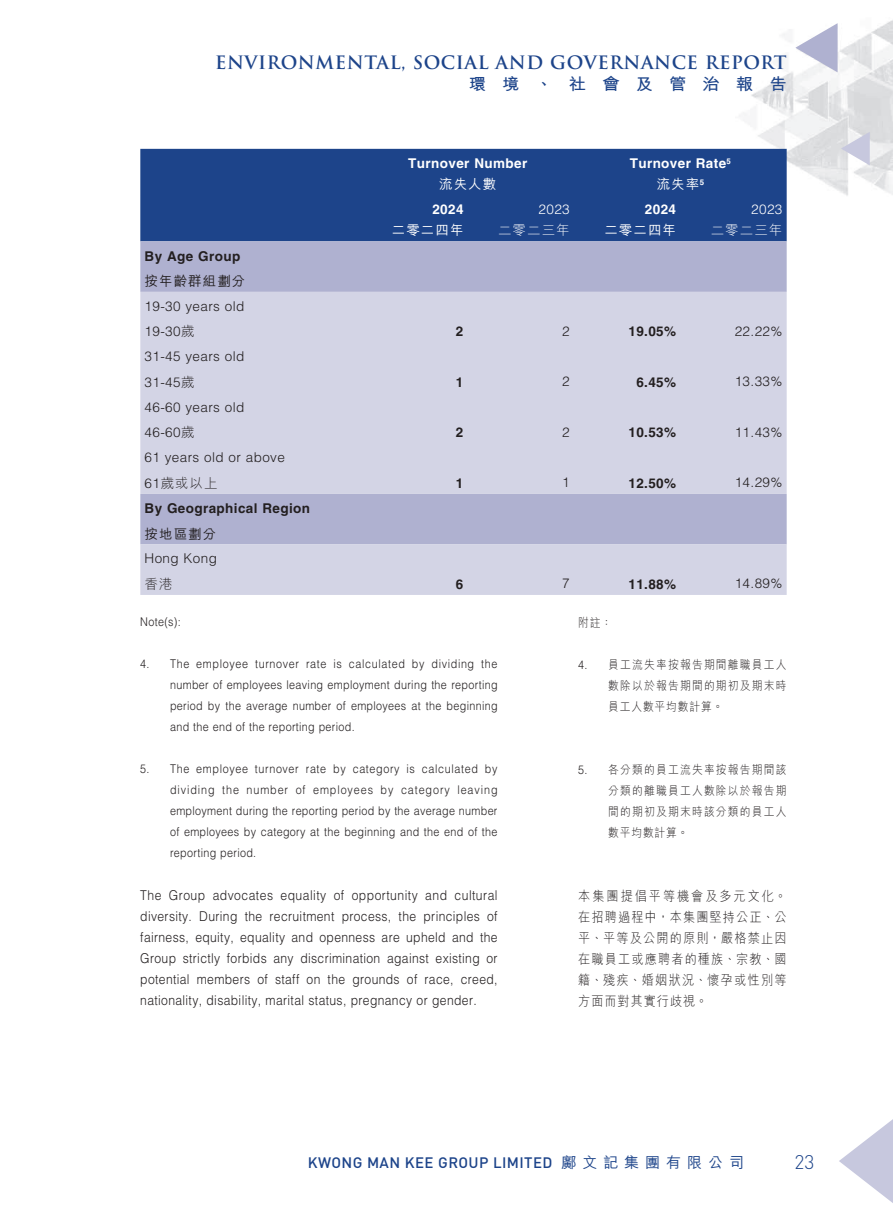
<style>
.page{position:relative;width:893px;height:1212px;background:#fff}
.page>*{position:absolute;margin:0;border:0;box-sizing:border-box;transform-origin:0 0}
.t1{font:300 19.5px "DIN Pro";color:#1d448a}
.t2{font:700 18px "Trajan Pro";letter-spacing:.03em;color:#1d448a}
.t3{font:700 16.5px "M Hei HK";letter-spacing:.93em;color:#1d448a;scale:1.05 1}
.t4{font:500 15px "DIN Pro";letter-spacing:.025em;color:#1d448a}
.t5{font:300 13.5px/21px "Helvetica LT Std";letter-spacing:.03em;color:#231f20;text-align:justify;scale:.9 1}
.t6{font:300 13.5px/25.8px "Helvetica LT Std";letter-spacing:.03em;color:#231f20}
.t7{font:300 13.5px/21px "M Hei HK";letter-spacing:.095em;color:#231f20;text-align:justify;scale:.9 1}
.t8{font:700 13.5px "Helvetica LT Std";letter-spacing:.03em;color:#231f20}
.t9{font:700 13.5px "Helvetica LT Std";letter-spacing:.03em;color:#fff}
.t10{font:500 13.5px "M Hei HK";letter-spacing:.08em;color:#fff}
.t11{font:500 13.5px "M Hei HK";letter-spacing:.08em;color:#231f20}
.t12{font:300 13.5px "M Hei HK";letter-spacing:.08em;color:#fff}
.t13{font:300 13.5px "Helvetica LT Std";letter-spacing:.03em;color:#fff}
.t14{font:300 13.5px "M Hei HK";letter-spacing:.095em;color:#231f20}
.t15{font:300 12px/21px "Helvetica LT Std";letter-spacing:.03em;color:#231f20;text-align:justify;scale:.9 1}
.t16{font:300 12px/21px "M Hei HK";letter-spacing:.11em;color:#231f20;text-align:justify;scale:.9 1}
.s1{font-family:"M Hei HK"}
.s2{font-family:"Helvetica LT Std"}
</style>
<div class="page">
<img style="left:735px;top:20px;width:158px;height:176px">
<svg style="left:795px;top:23px;width:43px;height:49px"></svg>
<svg style="left:841px;top:132px;width:29px;height:33px"></svg>
<svg style="left:839px;top:1119px;width:54px;height:84px"></svg>
<div style="left:140px;top:149px;width:647px;height:92px;background:#1d448a"></div>
<div style="left:140px;top:241px;width:647px;height:51px;background:#afb1d0"></div>
<svg style="left:140px;top:292px;width:647px;height:303px;background:#cdcee1"></svg>
<h2 class="t2" style="left:215px;top:51px;width:573px">ENVIRONMENTAL, SOCIAL AND GOVERNANCE REPORT</h2>
<h3 class="t3" style="left:469px;top:72px;width:304px">環境、社會及管治報告</h3>
<p class="t8" style="left:145px;top:248px;width:97px">By Age Group</p>
<p class="t11" style="left:145px;top:271px;width:102px">按年齡群組劃分</p>
<p class="t6" style="left:145px;top:293px;width:101px">19-30 years old<br>19-30<span class="s1">歲</span></p>
<p class="t6" style="left:145px;top:343px;width:101px">31-45 years old<br>31-45<span class="s1">歲</span></p>
<p class="t6" style="left:145px;top:394px;width:101px">46-60 years old<br>46-60<span class="s1">歲</span></p>
<p class="t9" style="left:408px;top:155px;width:120px">Turnover Number</p>
<p class="t10" style="left:439px;top:174px;width:59px">流失人數</p>
<p class="t9" style="left:630px;top:155px;width:103px">Turnover Rate<sup>5</sup></p>
<p class="t10" style="left:657px;top:174px;width:49px">流失率<sup>5</sup></p>
<p class="t9" style="left:432px;top:201px;width:33px">2024</p>
<p class="t10" style="left:392px;top:221px;width:73px">二零二四年</p>
<p class="t13" style="left:539px;top:201px;width:33px">2023</p>
<p class="t12" style="left:498px;top:221px;width:73px">二零二三年</p>
<p class="t9" style="left:645px;top:201px;width:33px">2024</p>
<p class="t10" style="left:604px;top:221px;width:73px">二零二四年</p>
<p class="t13" style="left:751px;top:201px;width:33px">2023</p>
<p class="t12" style="left:711px;top:221px;width:73px">二零二三年</p>
<p class="t8" style="left:456px;top:323px;width:9px">2</p>
<p class="t6" style="left:562px;top:318px;width:9px">2</p>
<p class="t8" style="left:628px;top:323px;width:49px">19.05%</p>
<p class="t6" style="left:735px;top:318px;width:49px">22.22%</p>
<p class="t8" style="left:456px;top:374px;width:9px">1</p>
<p class="t6" style="left:562px;top:369px;width:9px">2</p>
<p class="t8" style="left:636px;top:374px;width:41px">6.45%</p>
<p class="t6" style="left:735px;top:369px;width:49px">13.33%</p>
<p class="t8" style="left:456px;top:424px;width:9px">2</p>
<p class="t6" style="left:562px;top:419px;width:9px">2</p>
<p class="t8" style="left:628px;top:424px;width:49px">10.53%</p>
<p class="t6" style="left:735px;top:419px;width:49px">11.43%</p>
<p class="t6" style="left:145px;top:444px;width:142px">61 years old or above</p>
<p class="t14" style="left:145px;top:474px;width:74px"><span class="s2">61</span>歲或以上</p>
<p class="t8" style="left:456px;top:475px;width:9px">1</p>
<p class="t6" style="left:562px;top:470px;width:9px">1</p>
<p class="t8" style="left:628px;top:475px;width:49px">12.50%</p>
<p class="t6" style="left:735px;top:470px;width:49px">14.29%</p>
<p class="t8" style="left:145px;top:500px;width:167px">By Geographical Region</p>
<p class="t11" style="left:145px;top:524px;width:73px">按地區劃分</p>
<p class="t6" style="left:145px;top:545px;width:74px">Hong Kong</p>
<p class="t14" style="left:145px;top:575px;width:30px">香港</p>
<p class="t8" style="left:456px;top:576px;width:9px">6</p>
<p class="t6" style="left:562px;top:571px;width:9px">7</p>
<p class="t8" style="left:628px;top:576px;width:49px">11.88%</p>
<p class="t6" style="left:735px;top:571px;width:49px">14.89%</p>
<p class="t15" style="left:140px;top:611px;width:47px">Note(s):</p>
<p class="t15" style="left:170px;top:653px;width:365px;text-indent:-30px">4. The employee turnover rate is calculated by dividing the number of employees leaving employment during the reporting period by the average number of employees at the beginning and the end of the reporting period.</p>
<p class="t15" style="left:170px;top:758px;width:365px;text-indent:-30px">5. The employee turnover rate by category is calculated by dividing the number of employees by category leaving employment during the reporting period by the average number of employees by category at the beginning and the end of the reporting period.</p>
<p class="t5" style="left:140px;top:885px;width:399px">The Group advocates equality of opportunity and cultural diversity. During the recruitment process, the principles of fairness, equity, equality and openness are upheld and the Group strictly forbids any discrimination against existing or potential members of staff on the grounds of race, creed, nationality, disability, marital status, pregnancy or gender.</p>
<p class="t16" style="left:578px;top:611px;width:39px">附註：</p>
<p class="t16" style="left:608px;top:653px;width:200px;text-indent:-30px"><span class="s2">4.</span> 員工流失率按報告期間離職員工人數除以於報告期間的期初及期末時員工人數平均數計算。</p>
<p class="t16" style="left:608px;top:758px;width:200px;text-indent:-30px"><span class="s2">5.</span> 各分類的員工流失率按報告期間該分類的離職員工人數除以於報告期間的期初及期末時該分類的員工人數平均數計算。</p>
<p class="t7" style="left:578px;top:885px;width:233px">本集團提倡平等機會及多元文化。在招聘過程中，本集團堅持公正、公平、平等及公開的原則，嚴格禁止因在職員工或應聘者的種族、宗教、國籍、殘疾、婚姻狀況、懷孕或性別等方面而對其實行歧視。</p>
<p class="t4" style="left:308px;top:1152px;width:438px">KWONG MAN KEE GROUP LIMITED <span class="s1">鄺文記集團有限公司</span></p>
<h1 class="t1" style="left:794px;top:1149px;width:22px">23</h1>
</div>
